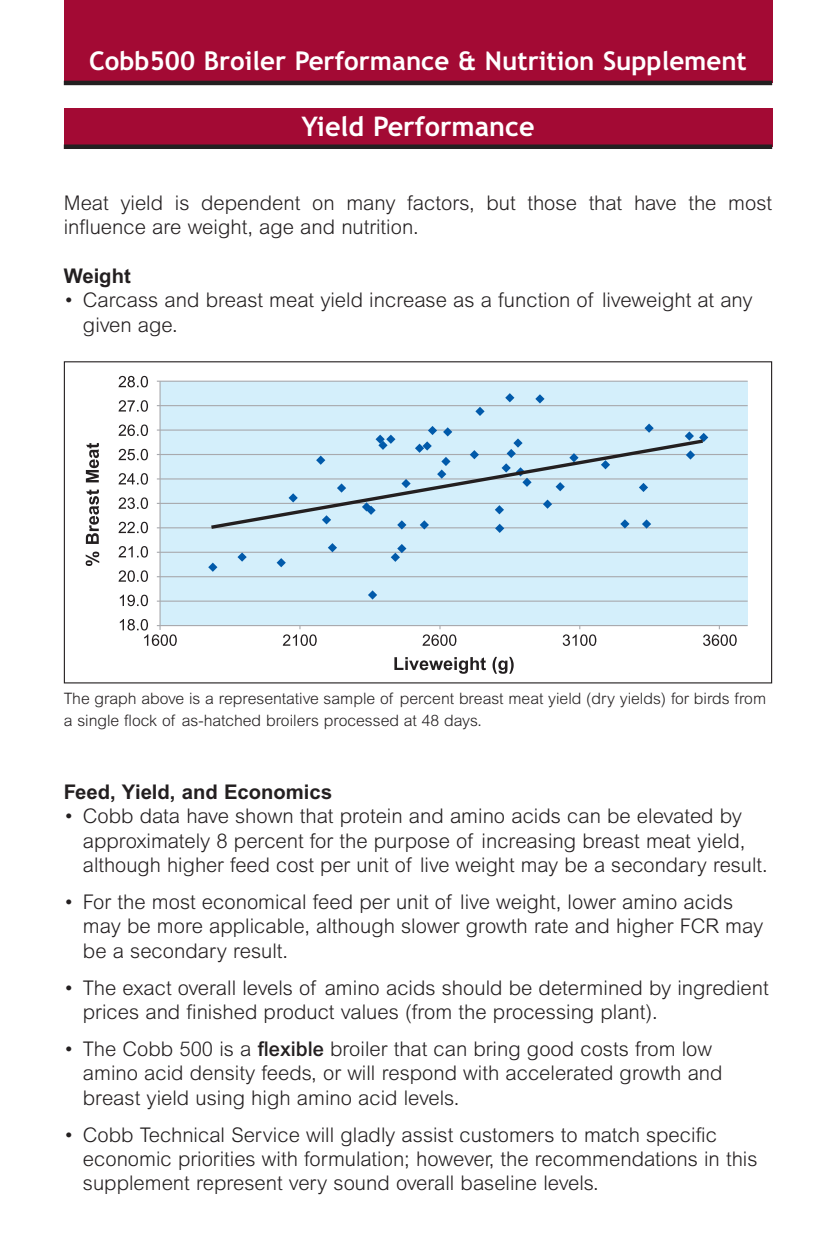
<style>
.page{position:relative;width:836px;height:1257px;background:#fff}
.page>*{position:absolute;margin:0;border:0;box-sizing:border-box;transform-origin:0 0}
.t1{font:700 27px "Trebuchet MS";color:#fff}
.t2{font:700 25.88px "Trebuchet MS";color:#fff}
.t3{font:300 20.25px/24.3px "Arial";color:#231f20}
.t4{font:700 20.25px "Arial";color:#231f20}
.t5{font:300 15.75px/22.1px "Arial";color:#231f20}
.s1{font-weight:500}
</style>
<div class="page">
<div style="left:160px;top:381px;width:587px;height:244px;background:#d4effb"></div>
<hr style="left:157px;top:380px;width:590px;height:2px;background:#a8a9ad">
<hr style="left:157px;top:405px;width:590px;height:1px;background:#a8a9ad">
<hr style="left:157px;top:429px;width:590px;height:1px;background:#a8a9ad">
<hr style="left:157px;top:454px;width:590px;height:1px;background:#a8a9ad">
<hr style="left:157px;top:478px;width:590px;height:1px;background:#a8a9ad">
<hr style="left:157px;top:503px;width:590px;height:1px;background:#a8a9ad">
<hr style="left:157px;top:527px;width:590px;height:1px;background:#a8a9ad">
<hr style="left:157px;top:551px;width:590px;height:2px;background:#a8a9ad">
<hr style="left:157px;top:576px;width:590px;height:1px;background:#a8a9ad">
<hr style="left:157px;top:600px;width:590px;height:1px;background:#a8a9ad">
<hr style="left:157px;top:625px;width:590px;height:1px;background:#a8a9ad">
<hr style="left:159px;top:381px;width:2px;height:249px;background:#a8a9ad">
<div style="left:64px;top:0;width:708px;height:83px;background:#a30a34"></div>
<hr style="left:64px;top:81px;width:708px;height:4px;background:#231f20">
<div style="left:64px;top:108px;width:708px;height:39px;background:#a30a34"></div>
<div style="left:64px;top:144px;width:708px;height:5px;background:#231f20"></div>
<svg style="left:86px;top:443px;width:13px;height:123px"></svg>
<svg style="left:394px;top:657px;width:119px;height:16px"></svg>
<svg style="left:120px;top:594px;width:28px;height:12px"></svg>
<svg style="left:118px;top:570px;width:30px;height:12px"></svg>
<svg style="left:118px;top:546px;width:30px;height:11px"></svg>
<svg style="left:118px;top:522px;width:30px;height:11px"></svg>
<svg style="left:118px;top:497px;width:30px;height:12px"></svg>
<svg style="left:118px;top:473px;width:30px;height:11px"></svg>
<svg style="left:118px;top:449px;width:30px;height:11px"></svg>
<svg style="left:118px;top:424px;width:30px;height:12px"></svg>
<svg style="left:118px;top:400px;width:30px;height:12px"></svg>
<svg style="left:118px;top:376px;width:30px;height:11px"></svg>
<svg style="left:120px;top:619px;width:57px;height:27px"></svg>
<svg style="left:283px;top:626px;width:34px;height:20px"></svg>
<svg style="left:422px;top:626px;width:34px;height:20px"></svg>
<svg style="left:562px;top:626px;width:34px;height:20px"></svg>
<svg style="left:703px;top:626px;width:33px;height:20px"></svg>
<svg style="left:208px;top:562px;width:9px;height:10px"></svg>
<svg style="left:237px;top:552px;width:10px;height:9px"></svg>
<svg style="left:276px;top:558px;width:10px;height:9px"></svg>
<svg style="left:328px;top:543px;width:9px;height:9px"></svg>
<svg style="left:368px;top:590px;width:9px;height:9px"></svg>
<svg style="left:391px;top:544px;width:15px;height:18px"></svg>
<svg style="left:378px;top:434px;width:15px;height:3px"></svg>
<svg style="left:401px;top:426px;width:51px;height:11px"></svg>
<svg style="left:475px;top:407px;width:9px;height:9px"></svg>
<svg style="left:505px;top:393px;width:9px;height:9px"></svg>
<svg style="left:535px;top:394px;width:9px;height:9px"></svg>
<svg style="left:644px;top:423px;width:9px;height:10px"></svg>
<svg style="left:685px;top:431px;width:23px;height:9px"></svg>
<svg style="left:207px;top:437px;width:499px;height:94px"></svg>
<p class="t2" style="left:89px;top:46px;width:659px">Cobb500 Broiler Performance &amp; Nutrition Supplement</p>
<h1 class="t1" style="left:301px;top:111px;width:235px">Yield Performance</h1>
<p class="t3" style="left:64px;top:193px;width:709px">Meat yield is dependent on many factors, but those that have the most influence are weight, age and nutrition.</p>
<p class="t4" style="left:64px;top:268px;width:68px">Weight</p>
<p class="t3" style="left:83px;top:290px;width:671px;text-indent:-19px">• Carcass and breast meat yield increase as a function of liveweight at any given age.</p>
<p class="t5" style="left:64px;top:688px;width:703px">The graph above is a representative sample of percent breast meat yield (dry yields) for birds from a single flock of as-hatched broilers processed at 48 days.</p>
<p class="t4" style="left:64px;top:784px;width:270px">Feed, Yield, and Economics</p>
<p class="t3" style="left:83px;top:805px;width:686px;text-indent:-19px">• Cobb data have shown that protein and amino acids can be elevated by approximately 8 percent for the purpose of increasing breast meat yield, although higher feed cost per unit of live weight may be a secondary result.</p>
<p class="t3" style="left:83px;top:891px;width:681px;text-indent:-19px">• For the most economical feed per unit of live weight, lower amino acids may be more applicable, although slower growth rate and higher FCR may be a secondary result.</p>
<p class="t3" style="left:83px;top:977px;width:687px;text-indent:-19px">• The exact overall levels of amino acids should be determined by ingredient prices and finished product values (from the processing plant).</p>
<p class="t3" style="left:83px;top:1038px;width:641px;text-indent:-19px">• The Cobb 500 is a <span class="s1">flexible</span> broiler that can bring good costs from low amino acid density feeds, or will respond with accelerated growth and breast yield using high amino acid levels.</p>
<p class="t3" style="left:83px;top:1124px;width:676px;text-indent:-19px">• Cobb Technical Service will gladly assist customers to match specific economic priorities with formulation; however, the recommendations in this supplement represent very sound overall baseline levels.</p>
</div>
